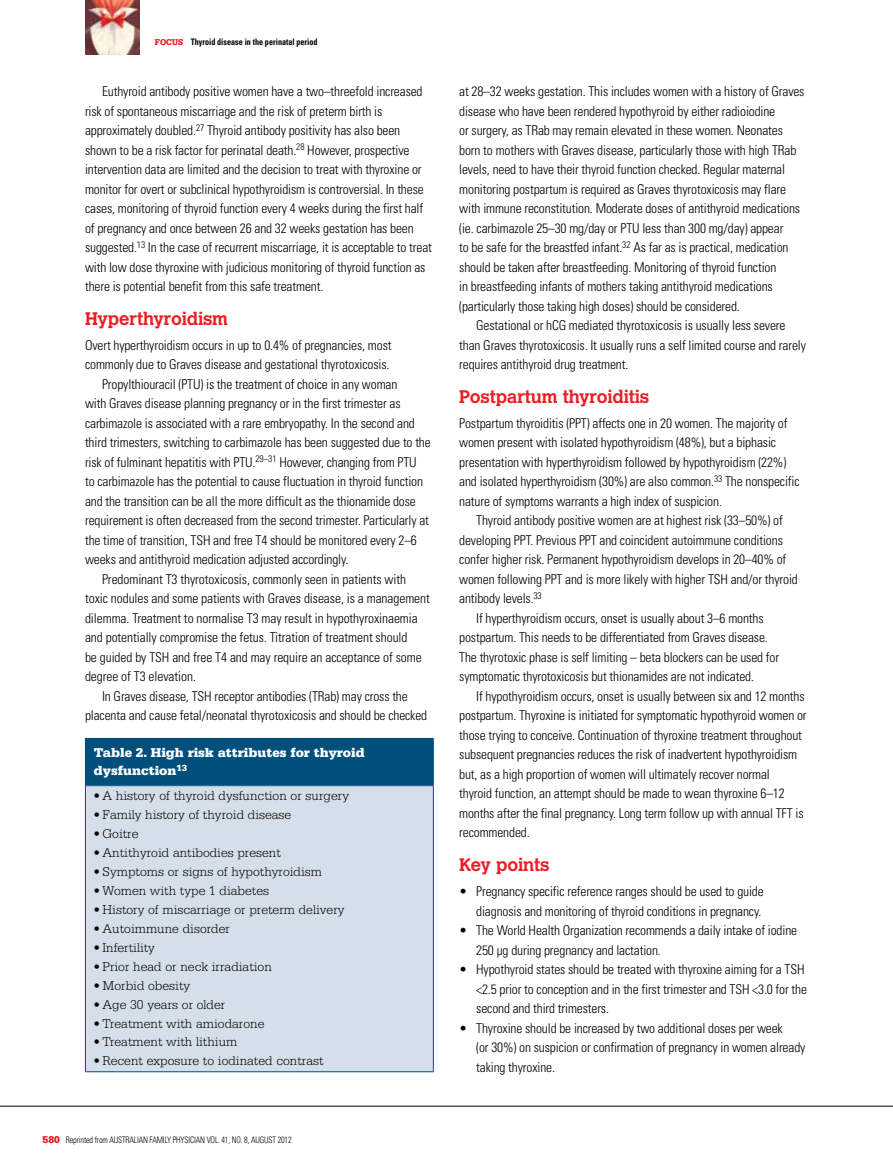
<style>
.page{position:relative;width:893px;height:1170px;background:#fff}
.page>*{position:absolute;margin:0;border:0;box-sizing:border-box;transform-origin:0 0}
.t1{font:700 18px "Calvert";letter-spacing:-.01em;color:#ed1d24}
.t2{font:300 condensed 13.5px/19.5px "Univers LT";letter-spacing:-.01em;color:#000}
.t3{font:300 13.5px "Serifa LT";color:#000}
.t4{font:900 13.5px/18px "Serifa LT";color:#fff}
.t5{font:300 condensed 9px "Univers LT";letter-spacing:-.015em;color:#000;scale:.9 1}
.t6{font:700 condensed 9px "Univers LT";color:#000;scale:.9 1}
.t7{font:900 9px "Serifa LT";color:#ed1d24;scale:.9 1}
.s1{font-family:"Serifa LT";font-weight:900;font-stretch:normal;font-size:10.5px;color:#ed1d24}
</style>
<div class="page">
<hr style="left:0;top:1105px;width:893px;height:1px;background:#000">
<img style="left:85px;top:0;width:55px;height:54px">
<div style="left:85px;top:738px;width:348px;height:47px;background:#004f7d"></div>
<div style="left:85px;top:785px;width:348px;height:286px;background:#d5dfea"></div>
<hr style="left:85px;top:786px;width:1px;height:285px;background:#004f7d">
<hr style="left:433px;top:786px;width:1px;height:285px;background:#004f7d">
<hr style="left:433px;top:738px;width:1px;height:47px;background:#004f7d">
<hr style="left:85px;top:785px;width:349px;height:1px;background:#004f7d">
<hr style="left:85px;top:1071px;width:349px;height:1px;background:#004f7d">
<p class="t6" style="left:191px;top:36px;width:142px">Thyroid disease in the perinatal period</p>
<p class="t2" style="left:85px;top:82px;width:348px;text-indent:17px">Euthyroid antibody positive women have a two–threefold increased risk of spontaneous miscarriage and the risk of preterm birth is approximately doubled.<sup>27</sup> Thyroid antibody positivity has also been shown to be a risk factor for perinatal death.<sup>28</sup> However, prospective intervention data are limited and the decision to treat with thyroxine or monitor for overt or subclinical hypothyroidism is controversial. I n these cases, monitoring of thyroid function every 4 weeks during the first half of pregnancy and once between 26 and 32 weeks gestation has been suggested.<sup>13</sup> I n the case of recurrent miscarriage, it is acceptable to treat with low dose thyroxine with judicious monitoring of thyroid function as there is potential benefit from this safe treatment.</p>
<h1 class="t1" style="left:85px;top:307px;width:144px">Hyperthyroidism</h1>
<p class="t2" style="left:85px;top:335px;width:308px">Overt hyperthyroidism occurs in up to 0.4% of pregnancies, most</p>
<p class="t2" style="left:85px;top:355px;width:306px">commonly due to Graves disease and gestational thyrotoxicosis.</p>
<p class="t2" style="left:102px;top:374px;width:297px">Propylthiouracil (PTU) is the treatment of choice in any woman</p>
<p class="t2" style="left:85px;top:394px;width:317px">with Graves disease planning pregnancy or in the first trimester as</p>
<p class="t2" style="left:85px;top:413px;width:331px">carbimazole is associated with a rare embryopathy. I n the second and</p>
<p class="t2" style="left:85px;top:433px;width:347px">third trimesters, switching to carbimazole has been suggested due to the</p>
<p class="t2" style="left:85px;top:452px;width:326px">risk of fulminant hepatitis with PTU .<sup>29–31</sup> However, changing from PTU</p>
<p class="t2" style="left:85px;top:472px;width:340px">to carbimazole has the potential to cause fluctuation in thyroid function</p>
<p class="t2" style="left:85px;top:491px;width:332px">and the transition can be all the more difficult as the thionamide dose</p>
<p class="t2" style="left:85px;top:511px;width:345px">requirement is often decreased from the second trimester. Particularly at</p>
<p class="t2" style="left:85px;top:530px;width:333px">the time of transition, TSH and free T4 should be monitored every 2–6</p>
<p class="t2" style="left:85px;top:550px;width:265px">weeks and antithyroid medication adjusted accordingly.</p>
<p class="t2" style="left:102px;top:569px;width:306px">Predominant T3 thyrotoxicosis, commonly seen in patients with</p>
<p class="t2" style="left:85px;top:588px;width:346px">toxic nodules and some patients with Graves disease, is a management</p>
<p class="t2" style="left:85px;top:608px;width:334px">dilemma. Treatment to normalise T3 may result in hypothyroxinaemia</p>
<p class="t2" style="left:85px;top:627px;width:324px">and potentially compromise the fetus. Titration of treatment should</p>
<p class="t2" style="left:85px;top:647px;width:338px">be guided by TSH and free T4 and may require an acceptance of some</p>
<p class="t2" style="left:85px;top:666px;width:112px">degree of T3 elevation.</p>
<p class="t2" style="left:102px;top:686px;width:307px">I n Graves disease, TSH receptor antibodies (TRab) may cross the</p>
<p class="t2" style="left:85px;top:705px;width:344px">placenta and cause fetal/neonatal thyrotoxicosis and should be checked</p>
<p class="t7" style="left:155px;top:36px;width:33px">FOCUS</p>
<p class="t4" style="left:94px;top:743px;width:272px">Table 2. High risk attributes for thyroid dysfunction<sup>13</sup></p>
<p class="t3" style="left:94px;top:788px;width:257px">• A history of thyroid dysfunction or surgery</p>
<p class="t3" style="left:94px;top:807px;width:199px">• Family history of thyroid disease</p>
<p class="t3" style="left:94px;top:826px;width:46px">• Goitre</p>
<p class="t3" style="left:94px;top:844px;width:189px">• Antithyroid antibodies present</p>
<p class="t3" style="left:94px;top:863px;width:230px">• Symptoms or signs of hypothyroidism</p>
<p class="t3" style="left:94px;top:882px;width:177px">• Women with type 1 diabetes</p>
<p class="t3" style="left:94px;top:901px;width:253px">• History of miscarriage or preterm delivery</p>
<p class="t3" style="left:94px;top:920px;width:138px">• Autoimmune disorder</p>
<p class="t3" style="left:94px;top:939px;width:63px">• Infertility</p>
<p class="t3" style="left:94px;top:958px;width:180px">• Prior head or neck irradiation</p>
<p class="t3" style="left:94px;top:977px;width:98px">• Morbid obesity</p>
<p class="t3" style="left:94px;top:996px;width:133px">• Age 30 years or older</p>
<p class="t3" style="left:94px;top:1015px;width:172px">• Treatment with amiodarone</p>
<p class="t3" style="left:94px;top:1034px;width:145px">• Treatment with lithium</p>
<p class="t3" style="left:94px;top:1053px;width:232px">• Recent exposure to iodinated contrast</p>
<p class="t5" style="left:43px;top:1133px;width:278px"><span class="s1">580</span> Reprinted from Australian Family Physician Vol. 41, No. 8, august 2012</p>
<p class="t2" style="left:459px;top:81px;width:347px">at 28–32 weeks gestation. This includes women with a history of Graves disease who have been rendered hypothyroid by either radioiodine<br>or surgery, as TRab may remain elevated in these women. Neonates born to mothers with Graves disease, particularly those with high TRab levels, need to have their thyroid function checked. Regular maternal monitoring postpartum is required as Graves thyrotoxicosis may flare with immune reconstitution. Moderate doses of antithyroid medications (ie. carbimazole 25–30 mg/day or PTU less than 300 mg/day) appear<br>to be safe for the breastfed infant.<sup>32</sup> As far as is practical, medication should be taken after breastfeeding. Monitoring of thyroid function<br>in breastfeeding infants of mothers taking antithyroid medications (particularly those taking high doses) should be considered.</p>
<p class="t2" style="left:459px;top:316px;width:348px;text-indent:17px">Gestational or hCG mediated thyrotoxicosis is usually less severe than Graves thyrotoxicosis. It usually runs a self limited course and rarely requires antithyroid drug treatment.</p>
<h1 class="t1" style="left:459px;top:385px;width:192px">Postpartum thyroiditis</h1>
<p class="t2" style="left:459px;top:413px;width:342px">Postpartum thyroiditis (PPT) affects one in 20 women. The majority of women present with isolated hypothyroidism (48%), but a biphasic presentation with hyperthyroidism followed by hypothyroidism (22%) and isolated hyperthyroidism (30%) are also common.<sup>33</sup> The nonspecific nature of symptoms warrants a high index of suspicion.</p>
<p class="t2" style="left:476px;top:511px;width:308px">Thyroid antibody positive women are at highest risk (33–50%) of</p>
<p class="t2" style="left:459px;top:530px;width:325px">developing PPT. Previous PPT and coincident autoimmune conditions</p>
<p class="t2" style="left:459px;top:550px;width:329px">confer higher risk. Permanent hypothyroidism develops in 20–40% of</p>
<p class="t2" style="left:459px;top:569px;width:340px">women following PPT and is more likely with higher TSH and/or thyroid</p>
<p class="t2" style="left:459px;top:589px;width:84px">antibody levels.<sup>33</sup></p>
<p class="t2" style="left:476px;top:608px;width:289px">If hyperthyroidism occurs, onset is usually about 3–6 months</p>
<p class="t2" style="left:459px;top:628px;width:310px">postpartum. This needs to be differentiated from Graves disease.</p>
<p class="t2" style="left:459px;top:647px;width:321px">The thyrotoxic phase is self limiting – beta blockers can be used for</p>
<p class="t2" style="left:459px;top:667px;width:296px">symptomatic thyrotoxicosis but thionamides are not indicated.</p>
<p class="t2" style="left:476px;top:686px;width:330px">If hypothyroidism occurs, onset is usually between six and 12 months</p>
<p class="t2" style="left:459px;top:706px;width:349px">postpartum. Thyroxine is initiated for symptomatic hypothyroid women or</p>
<p class="t2" style="left:459px;top:725px;width:344px">those trying to conceive. Continuation of thyroxine treatment throughout</p>
<p class="t2" style="left:459px;top:744px;width:339px">subsequent pregnancies reduces the risk of inadvertent hypothyroidism</p>
<p class="t2" style="left:459px;top:764px;width:312px">but, as a high proportion of women will ultimately recover normal</p>
<p class="t2" style="left:459px;top:783px;width:327px">thyroid function, an attempt should be made to wean thyroxine 6–12</p>
<p class="t2" style="left:459px;top:803px;width:346px">months after the final pregnancy. Long term follow up with annual TFT is</p>
<p class="t2" style="left:459px;top:822px;width:72px">recommended.</p>
<h1 class="t1" style="left:459px;top:853px;width:92px">Key points</h1>
<p class="t2" style="left:459px;top:881px;width:306px;text-align:right">• Pregnancy specific reference ranges should be used to guide diagnosis and monitoring of thyroid conditions in pregnancy.</p>
<p class="t2" style="left:476px;top:920px;width:322px;text-indent:-17px">• The World Health Organization recommends a daily intake of iodine<br>250 µg during pregnancy and lactation.</p>
<p class="t2" style="left:476px;top:959px;width:332px;text-indent:-17px">• Hypothyroid states should be treated with thyroxine aiming for a TSH &lt;2.5 prior to conception and in the first trimester and TSH &lt;3.0 for the second and third trimesters.</p>
<p class="t2" style="left:476px;top:1017px;width:331px;text-indent:-17px">• Thyroxine should be increased by two additional doses per week<br>(or 30%) on suspicion or confirmation of pregnancy in women already taking thyroxine.</p>
</div>
